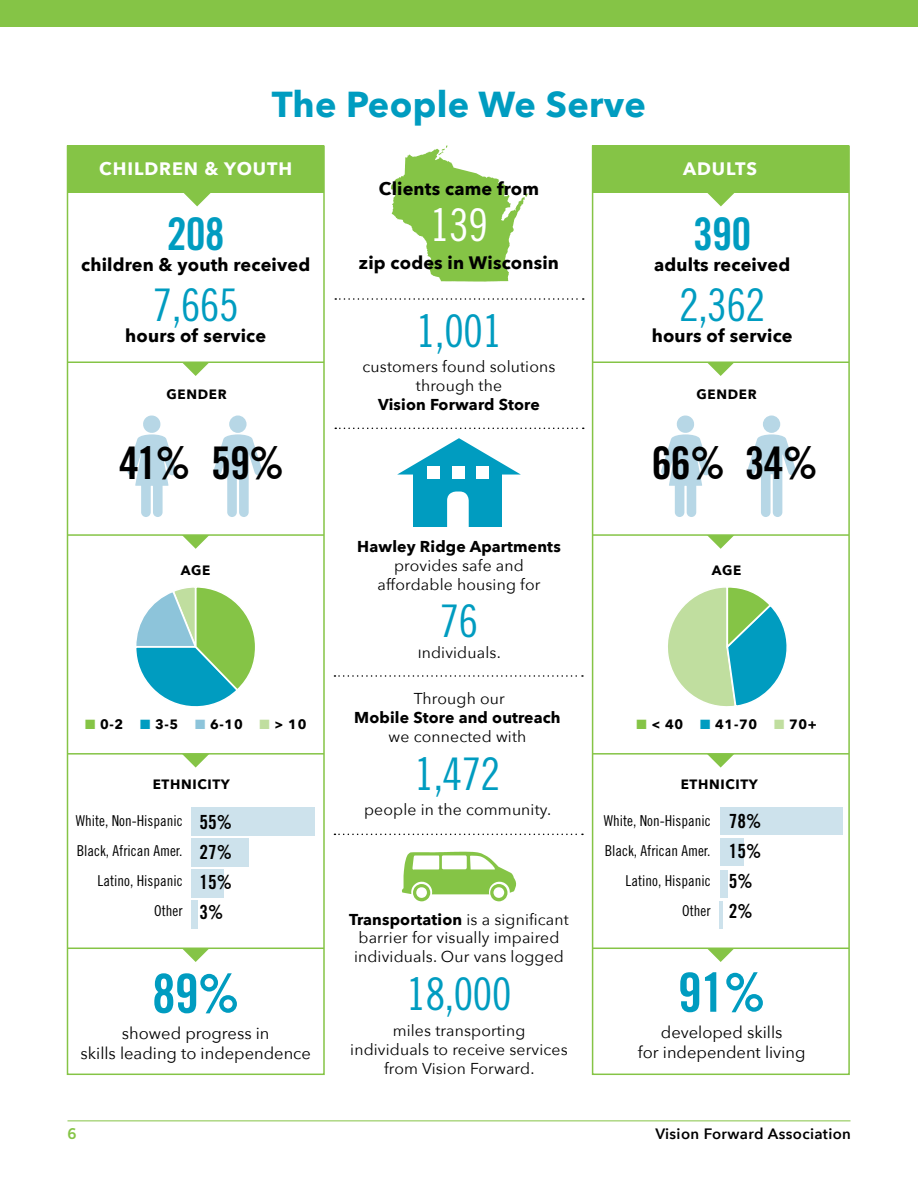
<style>
.page{position:relative;width:918px;height:1188px;background:#fff}
.page>*{position:absolute;margin:0;border:0;box-sizing:border-box;transform-origin:0 0}
.t1{font:54px "Trade Gothic Bold Cond Twenty";color:#009cc0}
.t2{font:45px "Trade Gothic Cond Eighteen";letter-spacing:-.02em;color:#009cc0}
.t3{font:45px "Trade Gothic Bold Cond Twenty";letter-spacing:-.02em;color:#000}
.t4{font:45px "Trade Gothic Bold Cond Twenty";letter-spacing:-.02em;color:#009cc0}
.t5{font:45px "Trade Gothic Cond Eighteen";color:#fff}
.t6{font:700 36px "Avenir Next";letter-spacing:.01em;color:#009cc0}
.t7{font:19.5px/30px "Trade Gothic Bold Cond Twenty";color:#000;text-align:justify}
.t8{font:700 18px "Avenir Next";letter-spacing:.01em;color:#000}
.t9{font:700 18px "Avenir Next";letter-spacing:.05em;color:#fff}
.t10{font:16.5px/19.8px "Avenir Next";color:#000;text-align:center}
.t11{font:15.75px/18.9px "Avenir Next";letter-spacing:.01em;color:#000;text-align:center}
.t12{font:700 15.75px "Avenir Next";letter-spacing:.01em;color:#000}
.t13{font:15px/30px "Trade Gothic Cond Eighteen";color:#000;text-align:right}
.t14{font:600 15px "Avenir Next";letter-spacing:.025em;color:#000}
.t15{font:15px "Trade Gothic Bold Two";color:#85c446}
.t16{font:700 13.5px "Avenir Next";letter-spacing:.05em;color:#000}
.s1{color:#85c446}
.s2{color:#009cc0}
.s3{color:#8dc4da}
.s4{color:#c0de9f}
.s5{font-weight:700}
</style>
<div class="page">
<hr style="left:68px;top:1120px;width:782px;height:1px;background:#85c446">
<div style="left:67px;top:146px;width:258px;height:929px;border:2px solid #85c446"></div>
<div style="left:592px;top:146px;width:258px;height:929px;border:2px solid #85c446"></div>
<div style="left:0;top:0;width:918px;height:27px;background:#85c446"></div>
<div style="left:68px;top:146px;width:256px;height:47px;background:#85c446"></div>
<div style="left:592px;top:146px;width:256px;height:47px;background:#85c446"></div>
<svg style="left:184px;top:193px;width:27px;height:13px"></svg>
<svg style="left:707px;top:193px;width:28px;height:13px"></svg>
<hr style="left:68px;top:362px;width:256px;height:1px;background:#85c446">
<svg style="left:182px;top:363px;width:27px;height:13px"></svg>
<hr style="left:592px;top:362px;width:257px;height:1px;background:#85c446">
<svg style="left:707px;top:363px;width:27px;height:13px"></svg>
<hr style="left:68px;top:534px;width:256px;height:2px;background:#85c446">
<svg style="left:182px;top:535px;width:27px;height:14px"></svg>
<hr style="left:592px;top:534px;width:257px;height:2px;background:#85c446">
<svg style="left:707px;top:535px;width:27px;height:14px"></svg>
<hr style="left:68px;top:753px;width:256px;height:2px;background:#85c446">
<svg style="left:182px;top:754px;width:27px;height:14px"></svg>
<hr style="left:592px;top:753px;width:257px;height:2px;background:#85c446">
<svg style="left:707px;top:754px;width:27px;height:14px"></svg>
<hr style="left:68px;top:948px;width:256px;height:1px;background:#85c446">
<svg style="left:182px;top:949px;width:27px;height:13px"></svg>
<hr style="left:592px;top:948px;width:257px;height:1px;background:#85c446">
<svg style="left:707px;top:949px;width:27px;height:13px"></svg>
<svg style="left:391px;top:146px;width:137px;height:136px"></svg>
<svg style="left:335px;top:298px;width:249px;height:2px"></svg>
<svg style="left:335px;top:428px;width:249px;height:1px"></svg>
<svg style="left:334px;top:834px;width:249px;height:1px"></svg>
<svg style="left:334px;top:675px;width:249px;height:2px"></svg>
<div style="left:191px;top:900px;width:7px;height:28px;background:#cde2ec"></div>
<div style="left:191px;top:869px;width:32px;height:28px;background:#cde2ec"></div>
<div style="left:191px;top:838px;width:58px;height:28px;background:#cde2ec"></div>
<div style="left:191px;top:807px;width:124px;height:28px;background:#cde2ec"></div>
<hr style="left:720px;top:901px;width:3px;height:27px;background:#cde2ec">
<div style="left:720px;top:870px;width:8px;height:27px;background:#cde2ec"></div>
<div style="left:720px;top:839px;width:23px;height:27px;background:#cde2ec"></div>
<div style="left:720px;top:807px;width:123px;height:28px;background:#cde2ec"></div>
<svg style="left:136px;top:587px;width:119px;height:120px"></svg>
<svg style="left:668px;top:587px;width:119px;height:120px"></svg>
<div style="left:414px;top:471px;width:88px;height:55px;background:#009cc0"></div>
<svg style="left:397px;top:438px;width:124px;height:37px"></svg>
<div style="left:447px;top:492px;width:22px;height:49px;background:#fff;border-radius:9px"></div>
<div style="left:427px;top:466px;width:13px;height:13px;background:#fff"></div>
<div style="left:476px;top:466px;width:13px;height:13px;background:#fff"></div>
<div style="left:452px;top:466px;width:13px;height:13px;background:#fff"></div>
<div style="left:229px;top:416px;width:18px;height:17px;background:#b7d7e6;border-radius:50%"></div>
<svg style="left:213px;top:434px;width:50px;height:83px"></svg>
<div style="left:763px;top:416px;width:17px;height:17px;background:#b7d7e6;border-radius:50%"></div>
<svg style="left:747px;top:434px;width:49px;height:83px"></svg>
<svg style="left:127px;top:415px;width:50px;height:102px"></svg>
<svg style="left:661px;top:415px;width:49px;height:102px"></svg>
<svg style="left:401px;top:852px;width:116px;height:49px"></svg>
<h3 class="t6" style="left:272px;top:73px;width:376px">The People We Serve</h3>
<p class="t9" style="left:99px;top:153px;width:194px">CHILDREN &amp; YOUTH</p>
<p class="t9" style="left:683px;top:153px;width:75px">ADULTS</p>
<p class="t8" style="left:379px;top:173px;width:162px">Clients came from</p>
<h2 class="t5" style="left:430px;top:199px;width:60px">139</h2>
<p class="t8" style="left:359px;top:247px;width:202px">zip codes in Wisconsin</p>
<h2 class="t4" style="left:167px;top:206px;width:60px">208</h2>
<p class="t8" style="left:81px;top:249px;width:231px">children &amp; youth received</p>
<h2 class="t2" style="left:153px;top:278px;width:88px">7,665</h2>
<p class="t8" style="left:125px;top:321px;width:142px">hours of service</p>
<h2 class="t4" style="left:693px;top:206px;width:60px">390</h2>
<p class="t8" style="left:654px;top:249px;width:138px">adults received</p>
<h2 class="t2" style="left:679px;top:278px;width:88px">2,362</h2>
<p class="t8" style="left:652px;top:321px;width:142px">hours of service</p>
<h2 class="t2" style="left:416px;top:304px;width:88px">1,001</h2>
<p class="t11" style="left:363px;top:357px;width:194px">customers found solutions through the</p>
<p class="t12" style="left:378px;top:391px;width:163px">Vision Forward Store</p>
<p class="t16" style="left:166px;top:383px;width:62px">GENDER</p>
<p class="t16" style="left:697px;top:383px;width:62px">GENDER</p>
<h2 class="t3" style="left:119px;top:436px;width:167px">41% 59%</h2>
<h2 class="t3" style="left:652px;top:436px;width:168px">66% 34%</h2>
<p class="t12" style="left:357px;top:533px;width:205px">Hawley Ridge Apartments</p>
<p class="t11" style="left:378px;top:556px;width:164px">provides safe and affordable housing for</p>
<h2 class="t2" style="left:439px;top:594px;width:41px">76</h2>
<p class="t11" style="left:418px;top:642px;width:85px">individuals.</p>
<p class="t16" style="left:181px;top:559px;width:31px">AGE</p>
<p class="t16" style="left:712px;top:559px;width:31px">AGE</p>
<p class="t11" style="left:414px;top:688px;width:93px">Through our</p>
<p class="t12" style="left:354px;top:704px;width:208px">Mobile Store and outreach</p>
<p class="t11" style="left:389px;top:726px;width:139px">we connected with</p>
<h2 class="t2" style="left:414px;top:747px;width:88px">1,472</h2>
<p class="t11" style="left:364px;top:800px;width:189px">people in the community.</p>
<p class="t16" style="left:85px;top:713px;width:40px"><span class="s1">■</span> 0-2</p>
<p class="t16" style="left:140px;top:713px;width:40px"><span class="s2">■</span> 3-5</p>
<p class="t16" style="left:195px;top:713px;width:49px"><span class="s3">■</span> 6-10</p>
<p class="t16" style="left:260px;top:713px;width:48px"><span class="s4">■</span> &gt; 10</p>
<p class="t16" style="left:637px;top:713px;width:48px"><span class="s1">■</span> &lt; 40</p>
<p class="t16" style="left:700px;top:713px;width:58px"><span class="s2">■</span> 41-70</p>
<p class="t16" style="left:774px;top:713px;width:44px"><span class="s4">■</span> 70+</p>
<p class="t16" style="left:153px;top:773px;width:79px">ETHNICITY</p>
<p class="t16" style="left:681px;top:773px;width:79px">ETHNICITY</p>
<p class="t13" style="left:76px;top:806px;width:108px">White, Non-Hispanic<br>Black, African Amer.<br>Latino, Hispanic<br>Other</p>
<p class="t7" style="left:199px;top:807px;width:34px">55% 27% 15% 3%</p>
<p class="t13" style="left:604px;top:806px;width:108px">White, Non-Hispanic<br>Black, African Amer.<br>Latino, Hispanic<br>Other</p>
<p class="t7" style="left:729px;top:806px;width:34px;text-align:left">78%<br>15%<br>5%<br>2%</p>
<p class="t11" style="left:349px;top:909px;width:221px"><span class="s5">Transportation</span> is a significant barrier for visually impaired individuals. Our vans logged</p>
<h2 class="t2" style="left:406px;top:968px;width:107px">18,000</h2>
<p class="t11" style="left:350px;top:1020px;width:219px">miles transporting<br>individuals to receive services from Vision Forward.</p>
<h1 class="t1" style="left:678px;top:960px;width:89px">91%</h1>
<p class="t10" style="left:638px;top:1022px;width:169px">developed skills<br>for independent living</p>
<h1 class="t1" style="left:152px;top:961px;width:89px">89%</h1>
<p class="t10" style="left:80px;top:1023px;width:232px">showed progress in<br>skills leading to independence</p>
<p class="t15" style="left:68px;top:1124px;width:11px">6</p>
<p class="t14" style="left:655px;top:1121px;width:197px">Vision Forward Association</p>
</div>
